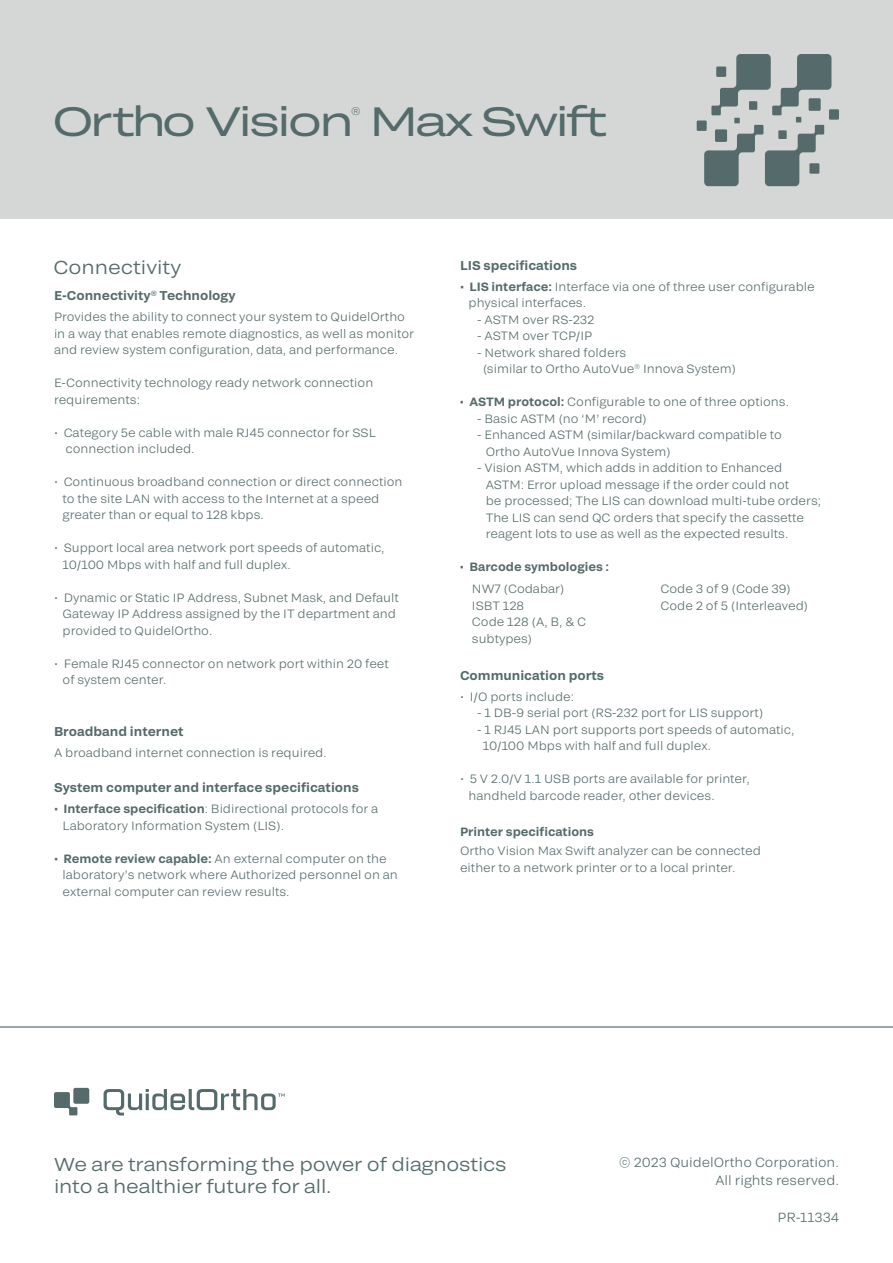
<style>
.page{position:relative;width:893px;height:1263px;background:#fff}
.page>*{position:absolute;margin:0;border:0;box-sizing:border-box;transform-origin:0 0}
.t1{font:40.95px "Grtsk Quidel Ortho Display";letter-spacing:-.06em;color:#556a6a}
.t2{font:18.75px "Grtsk Quidel Ortho Headline";color:#556a6a}
.t3{font:18.6px/22.4px "Grtsk Quidel Ortho Headline";letter-spacing:-.01em;color:#556a6a}
.t4{font:13.2px/18.1px "Grtsk Quidel Ortho Body";color:#556a6a;text-align:right}
.t5{font:700 12.75px "Grtsk Quidel Ortho Body";color:#556a6a}
.t6{font:12px/16.5px "Grtsk Quidel Ortho Body";color:#556a6a}
.t7{font:700 12px "Grtsk Quidel Ortho Body";color:#556a6a}
.t8{font:11.1px "Grtsk Quidel Ortho Headline";color:#556a6a}
.s1{font-weight:700}
</style>
<div class="page">
<div style="left:0;top:0;width:893px;height:218px;background:#d4d7d6"></div>
<svg style="left:697px;top:54px;width:142px;height:132px"></svg>
<svg style="left:54px;top:1088px;width:231px;height:27px"></svg>
<hr style="left:0;top:1026px;width:893px;height:1px;background:#526265">
<h1 class="t1" style="left:52px;top:96px;width:557px">Ortho Vision Max Swift</h1>
<p class="t8" style="left:351px;top:104px;width:11px">®</p>
<h2 class="t2" style="left:53px;top:255px;width:129px">Connectivity</h2>
<p class="t6" style="left:54px;top:308px;width:361px">Provides the ability to connect your system to QuidelOrtho in a way that enables remote diagnostics, as well as monitor and review system configuration, data, and performance.</p>
<p class="t6" style="left:54px;top:374px;width:321px">E-Connectivity technology ready network connection requirements:</p>
<p class="t6" style="left:65px;top:424px;width:312px;text-indent:-11px">• Category 5e cable with male RJ45 connector for SSL connection included.</p>
<p class="t6" style="left:63px;top:473px;width:342px;text-indent:-9px">• Continuous broadband connection or direct connection to the site LAN with access to the Internet at a speed greater than or equal to 128 kbps.</p>
<p class="t6" style="left:63px;top:539px;width:323px;text-indent:-9px">• Support local area network port speeds of automatic,<br>10/100 Mbps with half and full duplex.</p>
<p class="t6" style="left:63px;top:589px;width:338px;text-indent:-9px">• Dynamic or Static IP Address, Subnet Mask, and Default<br>Gateway IP Address assigned by the IT department and provided to QuidelOrtho.</p>
<p class="t6" style="left:63px;top:655px;width:328px;text-indent:-9px">• Female RJ45 connector on network port within 20 feet of system center.</p>
<p class="t5" style="left:54px;top:287px;width:183px">E-Connectivity<sup>®</sup> Technology</p>
<p class="t5" style="left:54px;top:723px;width:131px">Broadband internet</p>
<p class="t6" style="left:54px;top:745px;width:274px">A broadband internet connection is required.</p>
<p class="t5" style="left:54px;top:779px;width:306px">System computer and interface specifications</p>
<p class="t6" style="left:63px;top:801px;width:317px;text-indent:-9px"><span class="s1">• Interface specification</span>: Bidirectional protocols for a<br>Laboratory Information System (LIS).</p>
<p class="t6" style="left:63px;top:850px;width:337px;text-indent:-9px"><span class="s1">• Remote review capable:</span> An external computer on the laboratory’s network where Authorized personnel on an external computer can review results.</p>
<p class="t5" style="left:460px;top:257px;width:119px">LIS specifications</p>
<p class="t6" style="left:469px;top:278px;width:348px;text-indent:-9px"><span class="s1">• LIS interface:</span> Interface via one of three user configurable physical interfaces.</p>
<p class="t6" style="left:477px;top:311px;width:119px">- ASTM over RS-232</p>
<p class="t6" style="left:477px;top:328px;width:117px">- ASTM over TCP/IP</p>
<p class="t6" style="left:483px;top:344px;width:255px;text-indent:-6px">- Network shared folders<br>(similar to Ortho AutoVue<sup>®</sup> Innova System)</p>
<p class="t6" style="left:460px;top:394px;width:331px"><span class="s1">• ASTM protocol:</span> Configurable to one of three options.</p>
<p class="t6" style="left:477px;top:410px;width:171px">- Basic ASTM (no ‘M’ record)</p>
<p class="t6" style="left:486px;top:427px;width:298px;text-indent:-9px">- Enhanced ASTM (similar/backward compatible to<br>Ortho AutoVue Innova System)</p>
<p class="t6" style="left:486px;top:460px;width:337px;text-indent:-9px">- Vision ASTM, which adds in addition to Enhanced ASTM: Error upload message if the order could not<br>be processed; The LIS can download multi-tube orders; The LIS can send QC orders that specify the cassette reagent lots to use as well as the expected results.</p>
<p class="t7" style="left:460px;top:560px;width:151px">• Barcode symbologies :</p>
<p class="t6" style="left:472px;top:580px;width:116px">NW7 (Codabar)<br>ISBT 128<br>Code 128 (A, B, &amp; C subtypes)</p>
<p class="t6" style="left:660px;top:580px;width:149px">Code 3 of 9 (Code 39)<br>Code 2 of 5 (Interleaved)</p>
<p class="t5" style="left:460px;top:667px;width:146px">Communication ports</p>
<p class="t6" style="left:460px;top:688px;width:116px">• I/O ports include:</p>
<p class="t6" style="left:477px;top:704px;width:288px">- 1 DB-9 serial port (RS-232 port for LIS support)</p>
<p class="t6" style="left:483px;top:721px;width:313px;text-indent:-6px">- 1 RJ45 LAN port supports port speeds of automatic,<br>10/100 Mbps with half and full duplex.</p>
<p class="t6" style="left:469px;top:770px;width:283px;text-indent:-9px">• 5 V 2.0/V 1.1 USB ports are available for printer, handheld barcode reader, other devices.</p>
<p class="t7" style="left:460px;top:824px;width:136px">Printer specifications</p>
<p class="t6" style="left:460px;top:842px;width:302px">Ortho Vision Max Swift analyzer can be connected either to a network printer or to a local printer.</p>
<h3 class="t3" style="left:54px;top:1153px;width:454px">We are transforming the power of diagnostics into a healthier future for all.</h3>
<p class="t4" style="left:619px;top:1153px;width:221px">© 2023 QuidelOrtho Corporation.<br>All rights reserved.</p>
<p class="t4" style="left:777px;top:1208px;width:63px">PR-11334</p>
</div>
